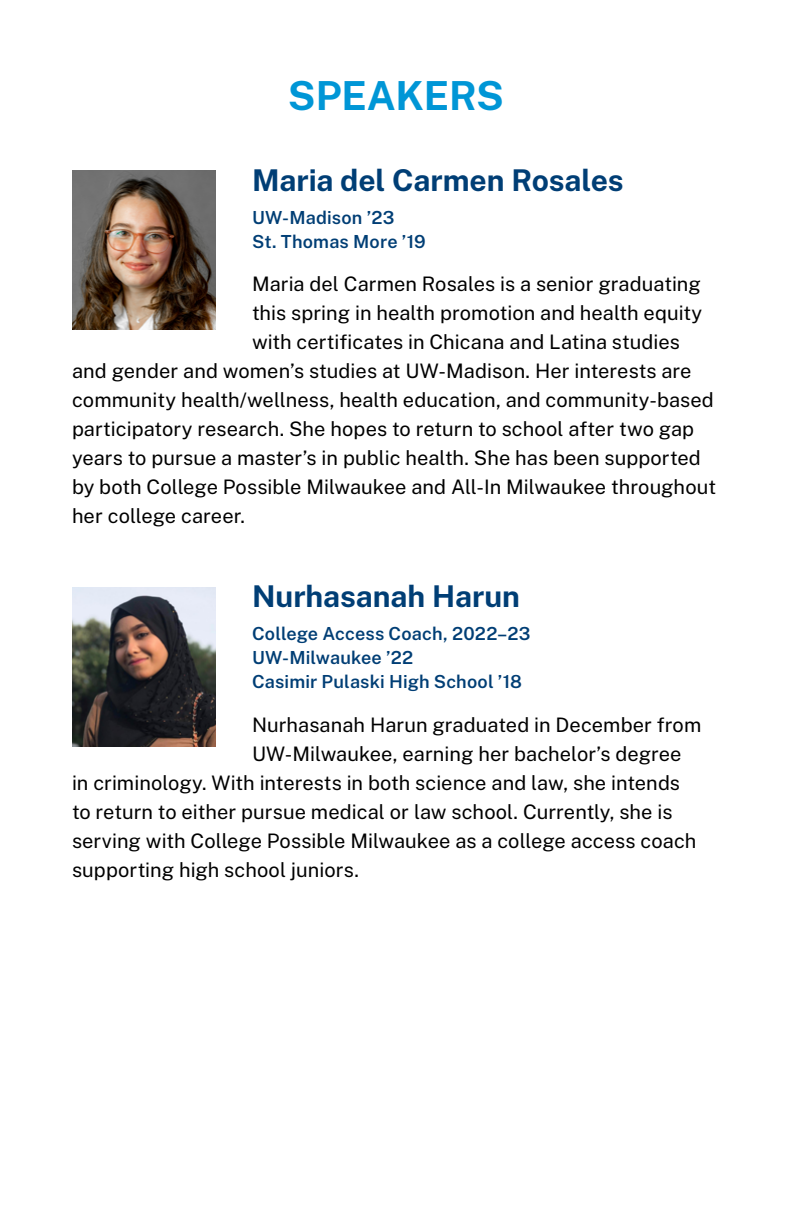
<style>
.page{position:relative;width:792px;height:1224px;background:#fff}
.page>*{position:absolute;margin:0;border:0;box-sizing:border-box;transform-origin:0 0}
.t1{font:700 40px "Public Sans";letter-spacing:-.01em;color:#0096d6}
.t2{font:700 30px "Public Sans";letter-spacing:-.005em;color:#003e75}
.t3{font:20px "Public Sans";letter-spacing:.005em;color:#000}
.t4{font:600 18px/24px "Public Sans";letter-spacing:.01em;color:#003e75}
</style>
<div class="page">
<img style="left:72px;top:170px;width:144px;height:159px">
<img style="left:72px;top:587px;width:144px;height:159px">
<h1 class="t1" style="left:288px;top:65px;width:218px">SPEAKERS</h1>
<h2 class="t2" style="left:252px;top:157px;width:373px">Maria del Carmen Rosales</h2>
<p class="t4" style="left:252px;top:204px;width:175px">UW-Madison ’23<br>St. Thomas More ’19</p>
<p class="t3" style="left:252px;top:269px;width:450px">Maria del Carmen Rosales is a senior graduating</p>
<p class="t3" style="left:252px;top:298px;width:452px">this spring in health promotion and health equity</p>
<p class="t3" style="left:252px;top:327px;width:430px">with certificates in Chicana and Latina studies</p>
<p class="t3" style="left:72px;top:356px;width:621px">and gender and women’s studies at UW-Madison. Her interests are</p>
<p class="t3" style="left:72px;top:385px;width:643px">community health/wellness, health education, and community-based</p>
<p class="t3" style="left:72px;top:414px;width:624px">participatory research. She hopes to return to school after two gap</p>
<p class="t3" style="left:72px;top:443px;width:630px">years to pursue a master’s in public health. She has been supported</p>
<p class="t3" style="left:72px;top:472px;width:646px">by both College Possible Milwaukee and All-In Milwaukee throughout</p>
<p class="t3" style="left:72px;top:501px;width:175px">her college career.</p>
<h2 class="t2" style="left:252px;top:574px;width:270px">Nurhasanah Harun</h2>
<p class="t4" style="left:252px;top:621px;width:280px">College Access Coach, 2022–23<br>UW-Milwaukee ’22<br>Casimir Pulaski High School ’18</p>
<p class="t3" style="left:252px;top:710px;width:451px">Nurhasanah Harun graduated in December from</p>
<p class="t3" style="left:252px;top:739px;width:431px">UW-Milwaukee, earning her bachelor’s degree</p>
<p class="t3" style="left:72px;top:768px;width:610px">in criminology. With interests in both science and law, she intends</p>
<p class="t3" style="left:72px;top:797px;width:602px">to return to either pursue medical or law school. Currently, she is</p>
<p class="t3" style="left:72px;top:826px;width:626px">serving with College Possible Milwaukee as a college access coach</p>
<p class="t3" style="left:72px;top:855px;width:288px">supporting high school juniors.</p>
</div>
